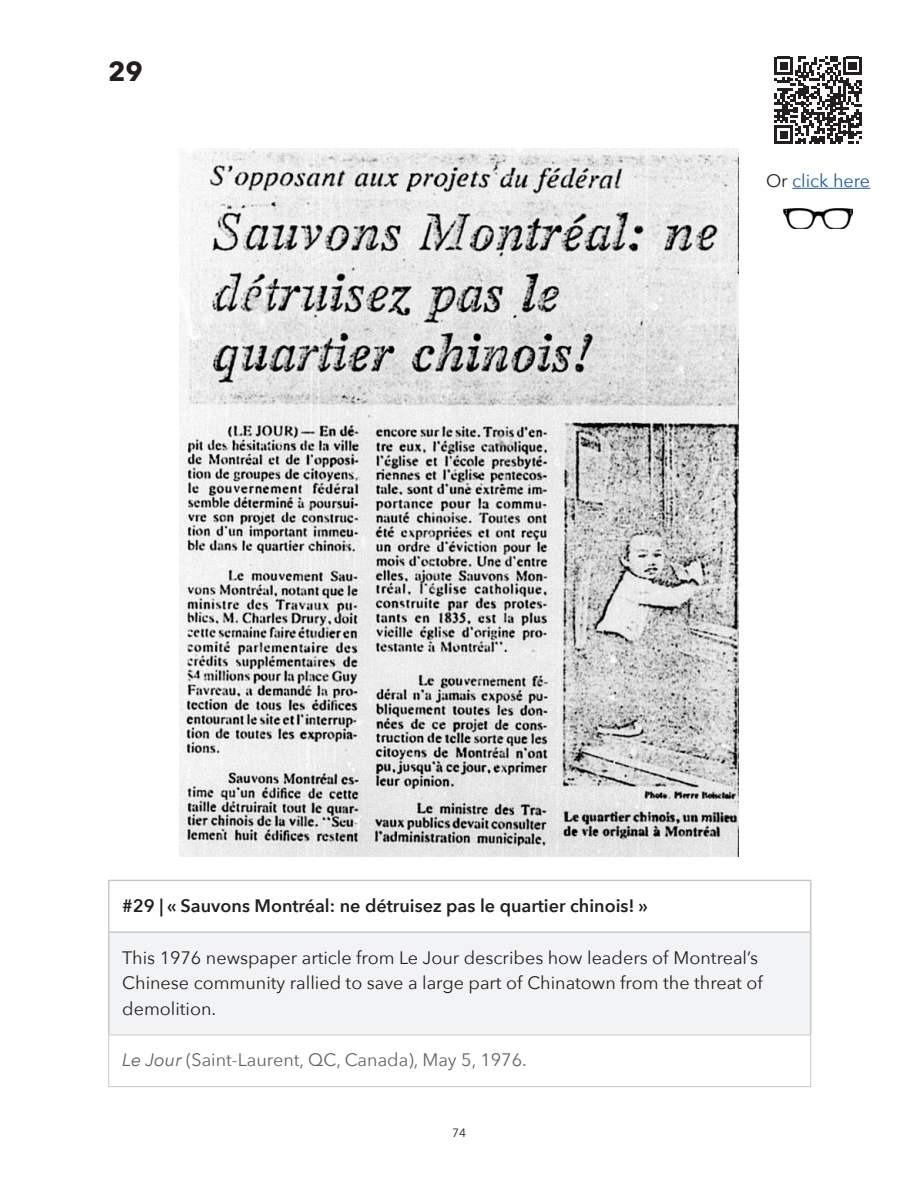
<style>
.page{position:relative;width:918px;height:1188px;background:#fff}
.page>*{position:absolute;margin:0;border:0;box-sizing:border-box;transform-origin:0 0}
.t1{font:700 27px "Avenir Next";color:#231f20}
.t2{font:18px/25.5px "Avenir Next";color:#231f20}
.t3{font:600 18px "Avenir Next";color:#231f20}
.t4{font:18px "Avenir Next";color:#636366}
.Paragraph{font:18px "Avenir Next";color:#175d9e}
.t5{font:12px "Avenir Next";color:#231f20}
.s1{color:#231f20}
.s2{font-style:italic}
</style>
<div class="page">
<div style="left:109px;top:932px;width:702px;height:103px;background:#f2f3f4"></div>
<hr style="left:108px;top:933px;width:2px;height:102px;background:#c7c8ca">
<hr style="left:810px;top:933px;width:2px;height:102px;background:#c7c8ca">
<hr style="left:108px;top:1035px;width:703px;height:1px;background:#c7c8ca">
<hr style="left:108px;top:1035px;width:1px;height:51px;background:#c7c8ca">
<hr style="left:810px;top:1035px;width:1px;height:51px;background:#c7c8ca">
<hr style="left:108px;top:1086px;width:703px;height:1px;background:#c7c8ca">
<hr style="left:108px;top:880px;width:704px;height:1px;background:#c7c8ca">
<hr style="left:108px;top:881px;width:2px;height:50px;background:#c7c8ca">
<hr style="left:810px;top:881px;width:2px;height:50px;background:#c7c8ca">
<hr style="left:108px;top:931px;width:704px;height:2px;background:#c7c8ca">
<img style="left:179px;top:148px;width:560px;height:708px">
<hr style="left:792px;top:188px;width:78px;height:1px;background:#175d9e">
<svg style="left:774px;top:57px;width:88px;height:87px"></svg>
<img style="left:784px;top:208px;width:69px;height:21px">
<p class="t1" style="left:108px;top:55px;width:36px">29</p>
<p class="Paragraph" style="left:766px;top:170px;width:106px"><span class="s1">Or</span> click here</p>
<p class="t3" style="left:122px;top:895px;width:527px">#29 | « Sauvons Montréal: ne détruisez pas le quartier chinois! »</p>
<p class="t2" style="left:122px;top:945px;width:642px">This 1976 newspaper article from Le Jour describes how leaders of Montreal’s<br>Chinese community rallied to save a large part of Chinatown from the threat of demolition.</p>
<p class="t4" style="left:122px;top:1049px;width:406px"><span class="s2">Le Jour</span> (Saint-Laurent, QC, Canada), May 5, 1976.</p>
<p class="t5" style="left:452px;top:1126px;width:15px">74</p>
</div>
